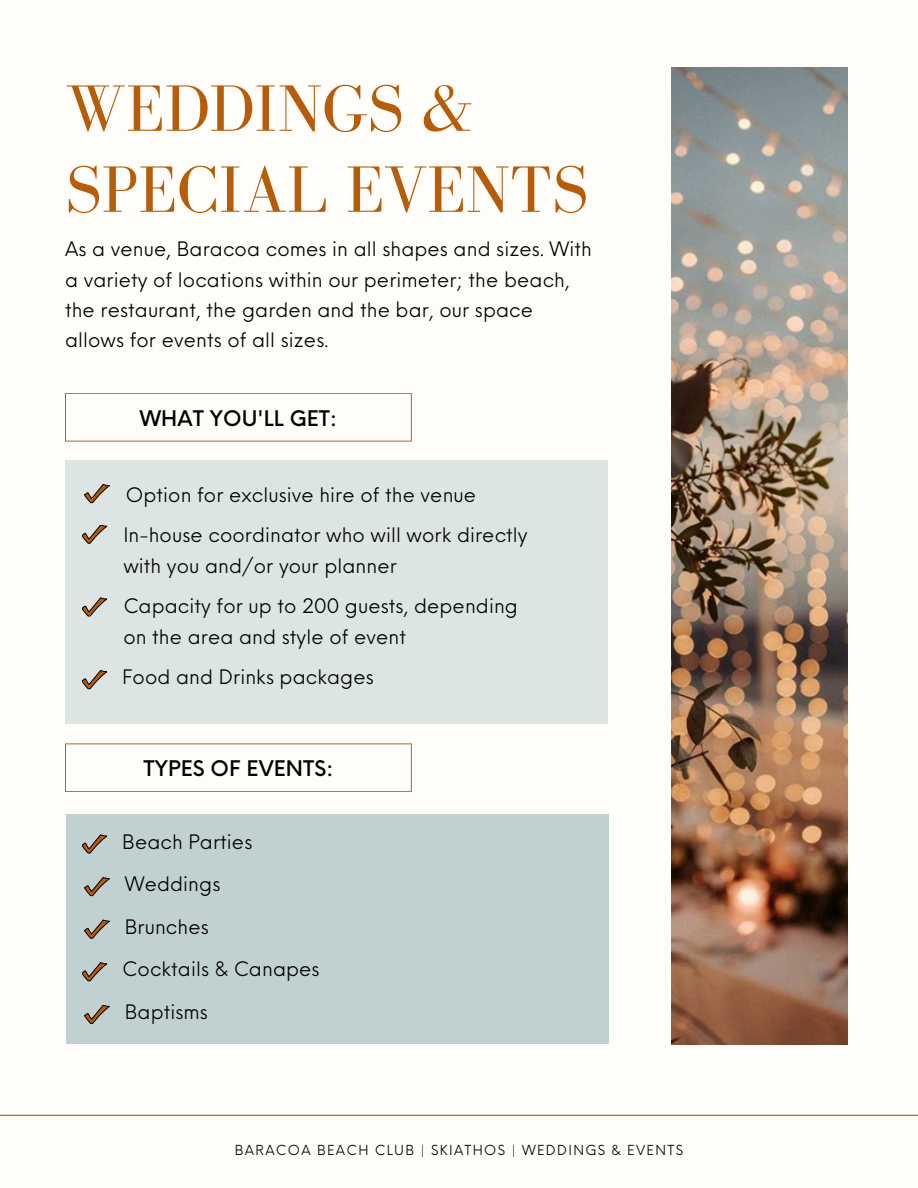
<style>
.page{position:relative;width:918px;height:1188px;background:#fffdfa}
.page>*{position:absolute;margin:0;border:0;box-sizing:border-box;transform-origin:0 0}
.t1{font:67.5px/81px "Bodoni FLF";color:#b65d0b}
.t2{font:500 21px "Neue Einstellung";letter-spacing:.005em;color:#000}
.t3{font:19.5px/30.3px "Neue Einstellung";letter-spacing:.005em;color:#000}
.t4{font:13.5px "Neue Einstellung";letter-spacing:.1em;color:#000}
</style>
<div class="page">
<img style="left:672px;top:68px;width:175px;height:976px">
<hr style="left:0;top:1115px;width:918px;height:1px;background:#b65d0b">
<div style="left:65px;top:461px;width:542px;height:263px;background:#dce4e4"></div>
<div style="left:66px;top:815px;width:542px;height:229px;background:#c1d1d2"></div>
<svg style="left:85px;top:484px;width:24px;height:19px"></svg>
<svg style="left:82px;top:525px;width:25px;height:19px"></svg>
<svg style="left:82px;top:598px;width:25px;height:18px"></svg>
<svg style="left:82px;top:670px;width:25px;height:19px"></svg>
<svg style="left:82px;top:835px;width:25px;height:18px"></svg>
<svg style="left:65px;top:393px;width:347px;height:49px"></svg>
<svg style="left:65px;top:743px;width:347px;height:49px"></svg>
<svg style="left:85px;top:877px;width:24px;height:19px"></svg>
<svg style="left:85px;top:920px;width:24px;height:19px"></svg>
<svg style="left:82px;top:963px;width:25px;height:18px"></svg>
<svg style="left:85px;top:1005px;width:24px;height:19px"></svg>
<h1 class="t1" style="left:65px;top:68px;width:525px">WEDDINGS &amp;<br>SPECIAL EVENTS</h1>
<h2 class="t3" style="left:65px;top:232px;width:528px">As a venue, Baracoa comes in all shapes and sizes. With a variety of locations within our perimeter; the beach, the restaurant, the garden and the bar, our space allows for events of all sizes.</h2>
<h3 class="t2" style="left:140px;top:399px;width:199px">WHAT YOU'LL GET:</h3>
<p class="t3" style="left:126px;top:478px;width:352px">Option for exclusive hire of the venue</p>
<h3 class="t3" style="left:123px;top:518px;width:406px">In-house coordinator who will work directly with you and/or your planner</h3>
<p class="t3" style="left:123px;top:589px;width:396px">Capacity for up to 200 guests, depending on the area and style of event</p>
<h3 class="t3" style="left:122px;top:660px;width:253px">Food and Drinks packages</h3>
<p class="t2" style="left:144px;top:750px;width:191px">TYPES OF EVENTS:</p>
<p class="t3" style="left:122px;top:824px;width:132px">Beach Parties</p>
<h3 class="t3" style="left:125px;top:867px;width:97px">Weddings</h3>
<h2 class="t3" style="left:125px;top:910px;width:85px">Brunches</h2>
<p class="t3" style="left:122px;top:952px;width:199px">Cocktails &amp; Canapes</p>
<h3 class="t3" style="left:125px;top:995px;width:85px">Baptisms</h3>
<h3 class="t4" style="left:235px;top:1138px;width:450px">BARACOA BEACH CLUB | SKIATHOS | WEDDINGS &amp; EVENTS</h3>
</div>
